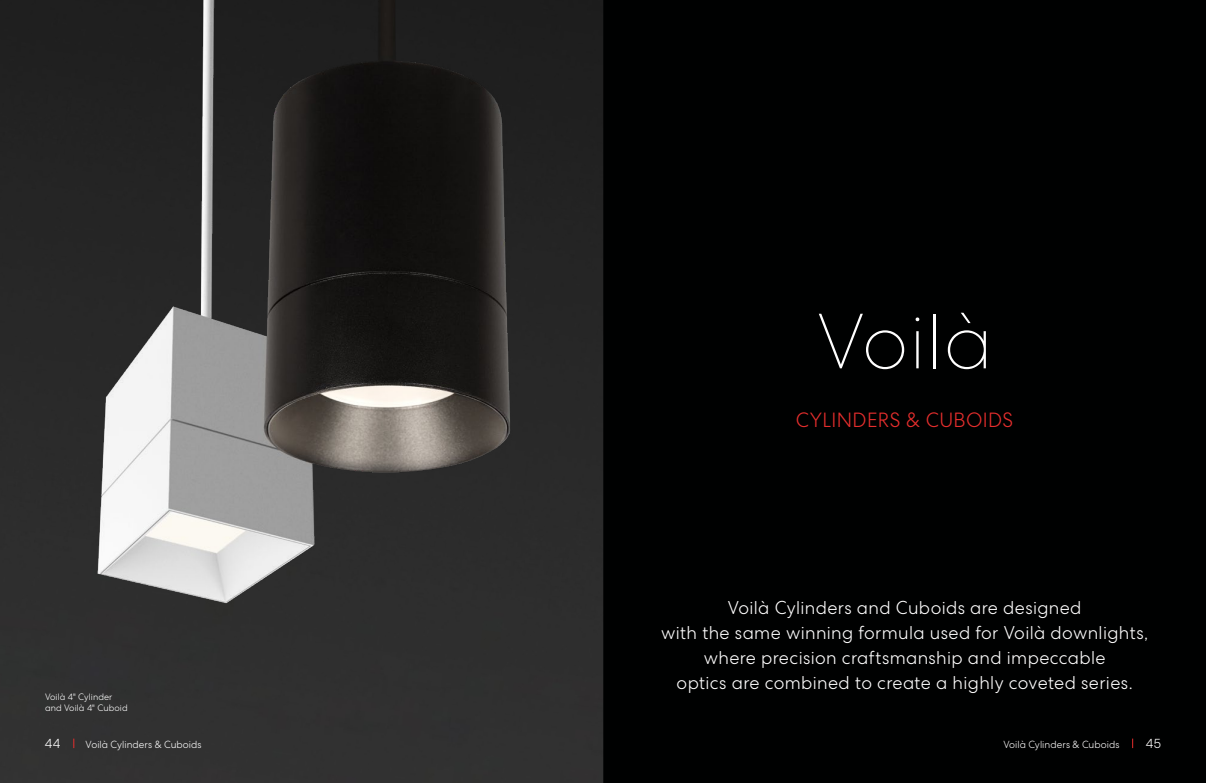
<style>
.page{position:relative;width:1206px;height:783px;background:#fff}
.page>*{position:absolute;margin:0;border:0;box-sizing:border-box;transform-origin:0 0}
.t1{font:100 78px "Centra No 2";letter-spacing:.02em;color:#fff}
.t2{font:300 20px "Centra No 2";letter-spacing:.02em;color:#e52e2d}
.t3{font:300 18px/25px "Centra No 2";letter-spacing:.02em;color:#fff;text-align:center}
.t4{font:300 13px "Centra No 2";color:#fff}
.t5{font:300 10px "Centra No 2";letter-spacing:.005em;color:#fff}
.t6{font:300 9px/11px "Centra No 2";letter-spacing:.01em;color:#fff}
</style>
<div class="page">
<div style="left:603px;top:0;width:603px;height:783px;background:#000101"></div>
<img style="left:0;top:0;width:603px;height:783px">
<img style="left:87px;top:0;width:429px;height:659px">
<h1 class="t1" style="left:817px;top:298px;width:177px">Voilà</h1>
<p class="t2" style="left:796px;top:409px;width:219px">CYLINDERS &amp; CUBOIDS</p>
<p class="t3" style="left:661px;top:595px;width:489px">Voilà Cylinders and Cuboids are designed<br>with the same winning formula used for Voilà downlights, where precision craftsmanship and impeccable<br>optics are combined to create a highly coveted series.</p>
<p class="t6" style="left:45px;top:691px;width:84px">Voilà 4" Cylinder and Voilà 4" Cuboid</p>
<p class="t4" style="left:45px;top:736px;width:17px">44</p>
<p class="t5" style="left:86px;top:739px;width:118px">Voilà Cylinders &amp; Cuboids</p>
<p class="t5" style="left:1003px;top:739px;width:118px">Voilà Cylinders &amp; Cuboids</p>
<p class="t4" style="left:1146px;top:736px;width:17px">45</p>
</div>
